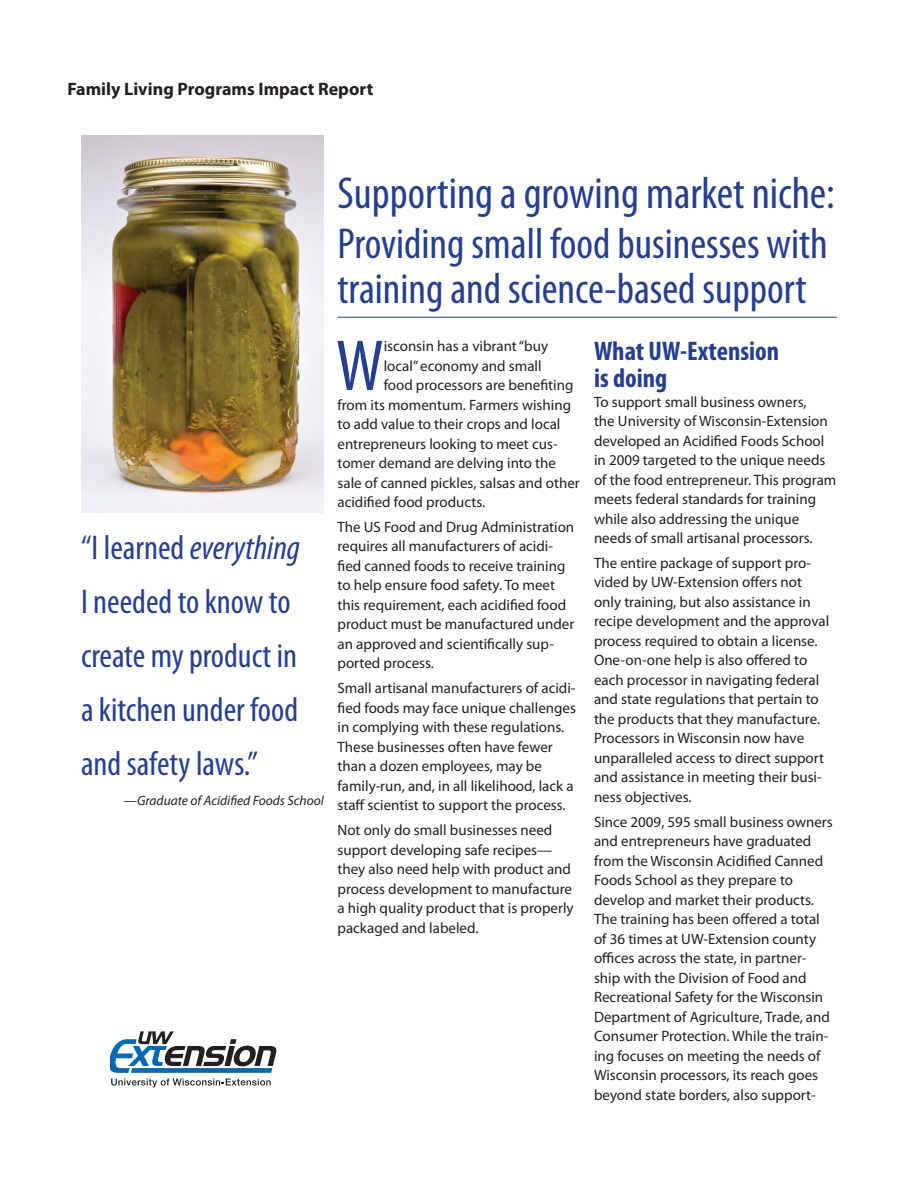
<style>
.page{position:relative;width:918px;height:1188px;background:#fff}
.page>*{position:absolute;margin:0;border:0;box-sizing:border-box;transform-origin:0 0}
.t1{font:condensed 72.9px "Myriad Pro";color:#253f8e}
.title_new{font:condensed 45px "Myriad Pro";color:#253f8e}
.title_new-2{font:condensed 43.5px/45px "Myriad Pro";color:#253f8e}
.callout_2{font:condensed 34.5px/54px "Myriad Pro";color:#253f8e}
.Head_1{font:700 condensed 27px/27px "Myriad Pro";color:#253f8e}
.t2{font:700 18px "Myriad Pro";color:#231f20}
.t3{font:15px/19.5px "Myriad Pro";color:#231f20}
.attribute{font:italic 13.5px "Myriad Pro";color:#231f20}
.s1{font-style:italic}
</style>
<div class="page">
<hr style="left:338px;top:317px;width:499px;height:1px;background:#253f8e">
<svg style="left:111px;top:1079px;width:160px;height:8px"></svg>
<svg style="left:110px;top:1031px;width:166px;height:42px"></svg>
<img style="left:81px;top:135px;width:243px;height:378px">
<p class="t2" style="left:68px;top:77px;width:307px">Family Living Programs Impact Report</p>
<p class="callout_2" style="left:81px;top:521px;width:221px">“I learned <span class="s1">everything<br></span>I needed to know to create my product in a kitchen under food and safety laws.”</p>
<p class="attribute" style="left:123px;top:793px;width:202px">—Graduate of Acidified Foods School</p>
<p class="title_new" style="left:338px;top:166px;width:499px">Supporting a growing market niche:</p>
<p class="title_new-2" style="left:338px;top:221px;width:492px">Providing small food businesses with training and science-based support</p>
<p class="t1" style="left:336px;top:322px;width:49px">W</p>
<p class="t3" style="left:384px;top:336px;width:166px">isconsin has a vibrant “buy</p>
<p class="Head_1" style="left:594px;top:337px;width:187px">What UW-Extension is doing</p>
<p class="t3" style="left:594px;top:391px;width:244px">To support small business owners,<br>the University of Wisconsin-Extension developed an Acidified Foods School in 2009 targeted to the unique needs of the food entrepreneur. This program meets federal standards for training while also addressing the unique needs of small artisanal processors.</p>
<p class="t3" style="left:594px;top:553px;width:237px">The entire package of support pro&shy;vided by UW-Extension offers not only training, but also assistance in recipe development and the approval process required to obtain a license.<br>One-on-one help is also offered to each processor in navigating federal and state regulations that pertain to the products that they manufacture.<br>Processors in Wisconsin now have unparalleled access to direct support and assistance in meeting their busi&shy;ness objectives.</p>
<p class="t3" style="left:594px;top:812px;width:240px">Since 2009, 595 small business owners and entrepreneurs have graduated from the Wisconsin Acidified Canned Foods School as they prepare to develop and market their products.<br>The training has been offered a total of 36 times at UW-Extension county offices across the state, in partner&shy;ship with the Division of Food and Recreational Safety for the Wisconsin Department of Agriculture, Trade, and Consumer Protection. While the train&shy;ing focuses on meeting the needs of Wisconsin processors, its reach goes beyond state borders, also support-</p>
<p class="t3" style="left:384px;top:355px;width:160px">local” economy and small</p>
<p class="t3" style="left:384px;top:375px;width:191px">food processors are benefiting</p>
<p class="t3" style="left:338px;top:394px;width:235px">from its momentum. Farmers wishing</p>
<p class="t3" style="left:338px;top:414px;width:225px">to add value to their crops and local</p>
<p class="t3" style="left:338px;top:433px;width:222px">entrepreneurs looking to meet cus-</p>
<p class="t3" style="left:338px;top:453px;width:220px">tomer demand are delving into the</p>
<p class="t3" style="left:338px;top:472px;width:244px">sale of canned pickles, salsas and other</p>
<p class="t3" style="left:338px;top:492px;width:149px">acidified food products.</p>
<p class="t3" style="left:338px;top:517px;width:238px">The US Food and Drug Administration requires all manufacturers of acidi&shy;fied canned foods to receive training to help ensure food safety. To meet this requirement, each acidified food product must be manufactured under an approved and scientifically sup&shy;ported process.</p>
<p class="t3" style="left:338px;top:678px;width:240px">Small artisanal manufacturers of acidi&shy;fied foods may face unique challenges in complying with these regulations.<br>These businesses often have fewer than a dozen employees, may be family-run, and, in all likelihood, lack a staff scientist to support the process.</p>
<p class="t3" style="left:338px;top:820px;width:238px">Not only do small businesses need support developing safe recipes— they also need help with product and process development to manufacture a high quality product that is properly packaged and labeled.</p>
</div>
